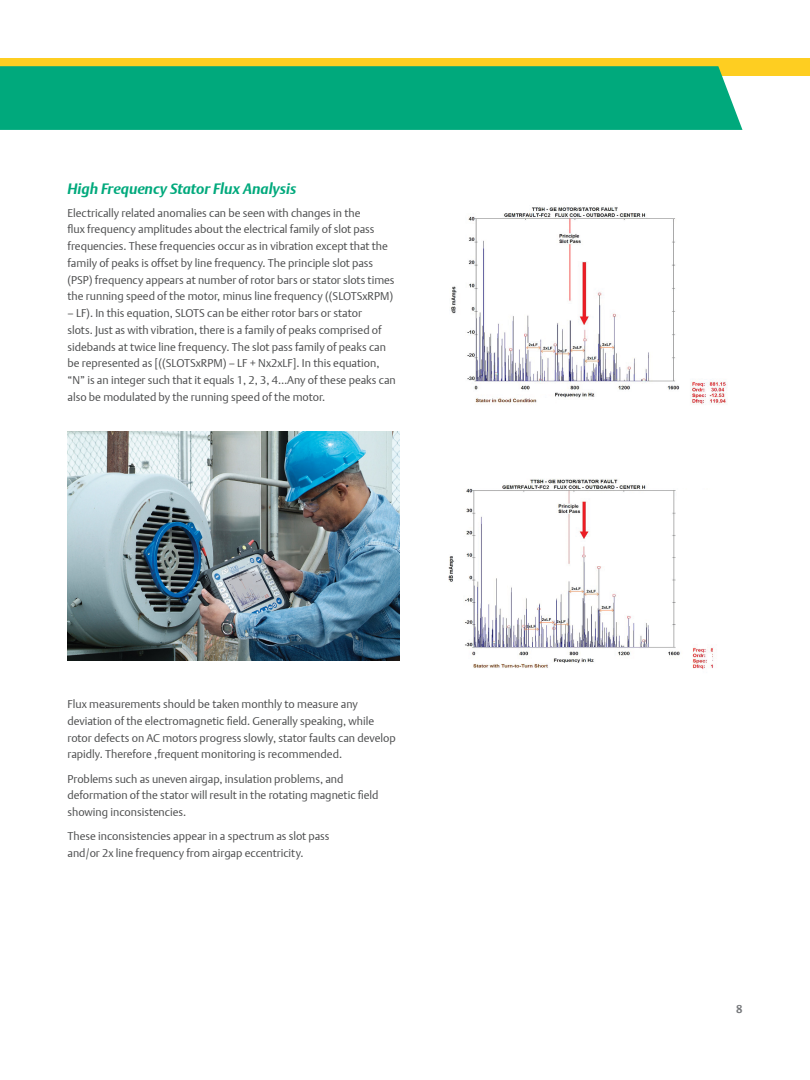
<style>
.page{position:relative;width:810px;height:1080px;background:#fff}
.page>*{position:absolute;margin:0;border:0;box-sizing:border-box;transform-origin:0 0}
.Body_Text{font:italic 700 15px "DTL Argo T";color:#00a97c}
.Body_Text-2{font:11.25px/16.8px "DTL Argo T Light";color:#4b4c4d}
.t1{font:700 11.25px "DTL Argo T";color:#76787b}
</style>
<div class="page">
<img style="left:68px;top:432px;width:332px;height:229px">
<img style="left:448px;top:479px;width:266px;height:190px">
<img style="left:451px;top:207px;width:276px;height:198px">
<div style="left:0;top:59px;width:810px;height:17px;background:#fece21"></div>
<div style="left:0;top:66px;width:742px;height:64px;background:#00a97c"></div>
<p class="Body_Text" style="left:68px;top:180px;width:230px">High Frequency Stator Flux Analysis</p>
<p class="Body_Text-2" style="left:68px;top:204px;width:329px">Electrically related anomalies can be seen with changes in the<br>flux frequency amplitudes about the electrical family of slot pass frequencies. These frequencies occur as in vibration except that the family of peaks is offset by line frequency. The principle slot pass (PSP) frequency appears at number of rotor bars or stator slots times the running speed of the motor, minus line frequency ((SLOTSxRPM)</p>
<p class="Body_Text-2" style="left:68px;top:305px;width:330px">– LF). In this equation, SLOTS can be either rotor bars or stator<br>slots. Just as with vibration, there is a family of peaks comprised of sidebands at twice line frequency. The slot pass family of peaks can be represented as [((SLOTSxRPM) – LF + Nx2xLF]. In this equation, “N” is an integer such that it equals 1, 2, 3, 4…Any of these peaks can also be modulated by the running speed of the motor.</p>
<p class="Body_Text-2" style="left:68px;top:696px;width:330px">Flux measurements should be taken monthly to measure any deviation of the electromagnetic field. Generally speaking, while rotor defects on AC motors progress slowly, stator faults can develop rapidly. Therefore ,frequent monitoring is recommended.</p>
<p class="Body_Text-2" style="left:68px;top:770px;width:313px">Problems such as uneven airgap, insulation problems, and deformation of the stator will result in the rotating magnetic field showing inconsistencies.</p>
<p class="Body_Text-2" style="left:68px;top:828px;width:264px">These inconsistencies appear in a spectrum as slot pass and/or 2x line frequency from airgap eccentricity.</p>
<p class="t1" style="left:736px;top:1002px;width:8px">8</p>
</div>
